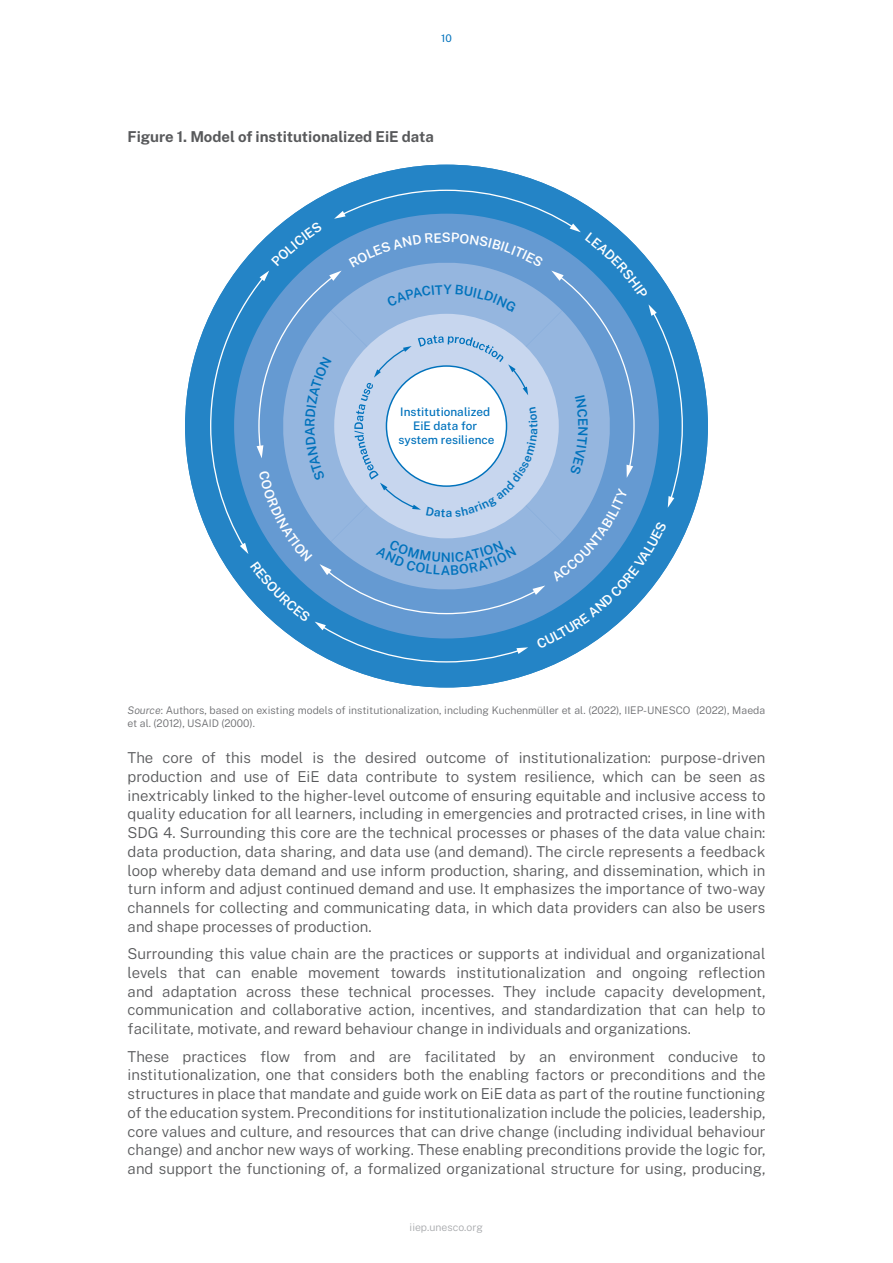
<style>
.page{position:relative;width:893px;height:1263px;background:#fff}
.page>*{position:absolute;margin:0;border:0;box-sizing:border-box;transform-origin:0 0}
.t1{font:300 15px/18.8px "Public Sans";color:#58595b;text-align:justify}
.t2{font:700 15px "Public Sans";color:#58595b}
.t3{font:600 13.05px "Public Sans";color:#0072bc}
.t4{font:600 13.05px "Public Sans";color:#fff}
.t5{font:500 11.85px/14.1px "Public Sans";color:#0072bc;text-align:center}
.t6{font:300 10.5px/13.5px "Public Sans";color:#6d6e71}
.t7{font:300 10.5px "Public Sans";color:#a7a9ac}
.t8{font:10.5px "Public Sans";color:#0072bc}
.s1{font-style:italic}
</style>
<div class="page">
<div style="left:185px;top:165px;width:523px;height:522px;background:#2484c6;border-radius:50%"></div>
<svg style="left:209px;top:189px;width:475px;height:474px"></svg>
<p class="t8" style="left:441px;top:31px;width:12px">10</p>
<p class="t2" style="left:128px;top:126px;width:308px">Figure 1. Model of institutionalized EiE data</p>
<p class="t4" style="left:442px;top:228px;width:11px">S</p>
<p class="t5" style="left:398px;top:403px;width:98px">Institutionalized<br>EiE data for system resilience</p>
<p class="t3" style="left:441px;top:548px;width:12px">N</p>
<p class="t3" style="left:441px;top:561px;width:11px">A</p>
<p class="t6" style="left:128px;top:703px;width:639px"><span class="s1">Source</span>: Authors, based on existing models of institutionalization, including Kuchenmüller et al. (2022), IIEP-UNESCO (2022), Maeda et al. (2012), USAID (2000).</p>
<p class="t1" style="left:128px;top:747px;width:639px">The core of this model is the desired outcome of institutionalization: purpose-driven production and use of EiE data contribute to system resilience, which can be seen as inextricably linked to the higher-level outcome of ensuring equitable and inclusive access to quality education for all learners, including in emergencies and protracted crises, in line with SDG 4. Surrounding this core are the technical processes or phases of the data value chain: data production, data sharing, and data use (and demand). The circle represents a feedback loop whereby data demand and use inform production, sharing, and dissemination, which in turn inform and adjust continued demand and use. It emphasizes the importance of two-way channels for collecting and communicating data, in which data providers can also be users and shape processes of production.</p>
<p class="t1" style="left:128px;top:943px;width:639px">Surrounding this value chain are the practices or supports at individual and organizational levels that can enable movement towards institutionalization and ongoing reflection and adaptation across these technical processes. They include capacity development, communication and collaborative action, incentives, and standardization that can help to facilitate, motivate, and reward behaviour change in individuals and organizations.</p>
<p class="t1" style="left:128px;top:1046px;width:639px">These practices flow from and are facilitated by an environment conducive to institutionalization, one that considers both the enabling factors or preconditions and the structures in place that mandate and guide work on EiE data as part of the routine functioning of the education system. Preconditions for institutionalization include the policies, leadership, core values and culture, and resources that can drive change (including individual behaviour change) and anchor new ways of working. These enabling preconditions provide the logic for, and support the functioning of, a formalized organizational structure for using, producing,</p>
<p class="t7" style="left:410px;top:1219px;width:75px">iiep.unesco.org</p>
</div>
